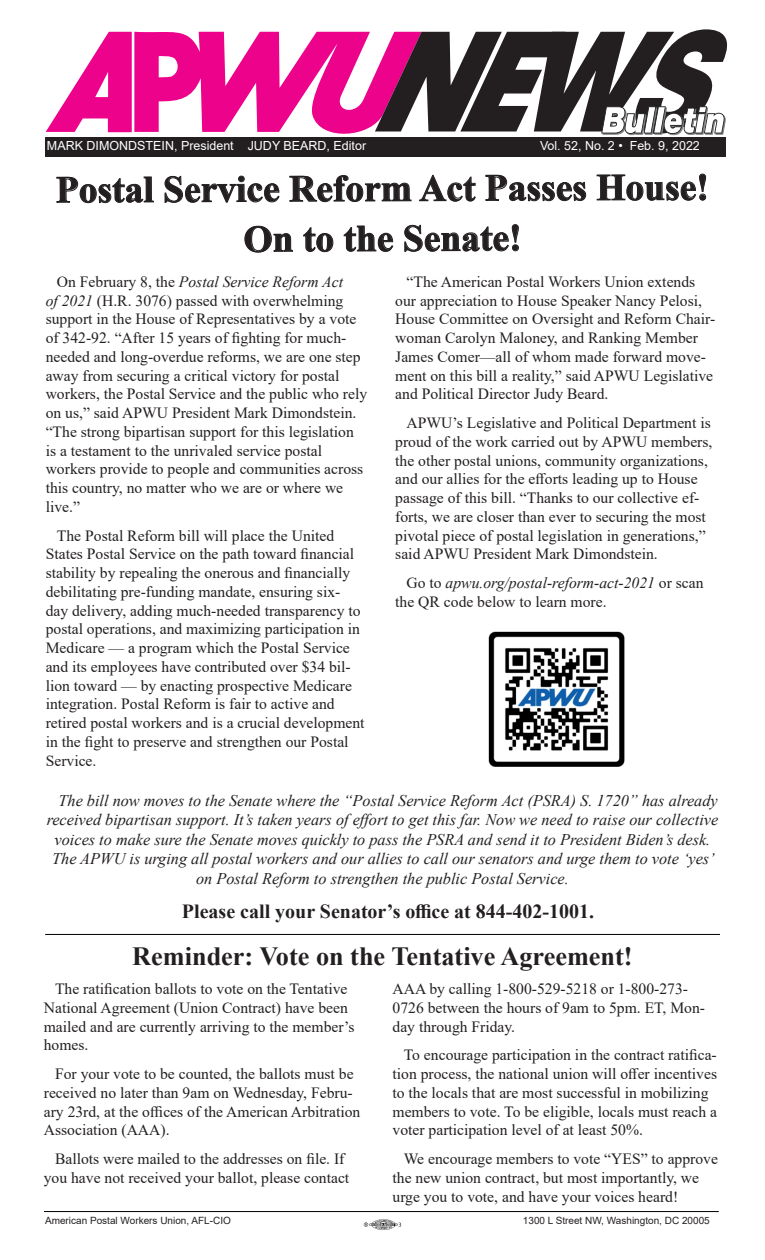
<style>
.page{position:relative;width:765px;height:1260px;background:#fff}
.page>*{position:absolute;margin:0;border:0;box-sizing:border-box;transform-origin:0 0}
.Headline{font:700 37.5px "Times New Roman";letter-spacing:-.005em;color:#231f20}
.t1{font:700 26.25px "Times New Roman";color:#231f20}
.t2{font:700 20px "Times New Roman";color:#231f20}
.t3{font:italic 16.25px "Times New Roman";color:#231f20}
.t4{font:15.62px/18.8px "Times New Roman";color:#231f20}
.t5{font:12.5px "Arial";color:#fff}
.t6{font:10px "Arial";color:#231f20}
.s1{font-style:italic}
</style>
<div class="page">
<svg style="left:364px;top:1219px;width:37px;height:11px"></svg>
<div style="left:46px;top:137px;width:680px;height:20px;background:#231f20"></div>
<svg style="left:46px;top:29px;width:681px;height:107px"></svg>
<svg style="left:56px;top:176px;width:98px;height:27px"></svg>
<svg style="left:164px;top:175px;width:116px;height:28px"></svg>
<svg style="left:289px;top:175px;width:123px;height:27px"></svg>
<svg style="left:419px;top:175px;width:57px;height:27px"></svg>
<svg style="left:485px;top:175px;width:101px;height:26px"></svg>
<svg style="left:596px;top:173px;width:110px;height:28px"></svg>
<svg style="left:244px;top:225px;width:49px;height:28px"></svg>
<svg style="left:303px;top:227px;width:31px;height:25px"></svg>
<svg style="left:344px;top:226px;width:49px;height:26px"></svg>
<svg style="left:404px;top:224px;width:115px;height:28px"></svg>
<hr style="left:44px;top:1211px;width:675px;height:1px;background:#000">
<hr style="left:45px;top:934px;width:675px;height:1px;background:#000">
<img style="left:488px;top:631px;width:137px;height:136px">
<p class="t5" style="left:47px;top:137px;width:321px">MARK DIMONDSTEIN, President JUDY BEARD, Editor</p>
<p class="t5" style="left:540px;top:137px;width:161px">Vol. 52, No. 2 • Feb. 9, 2022</p>
<p class="Headline" style="left:56px;top:161px;width:655px">Postal Service Reform Act Passes House!</p>
<p class="Headline" style="left:244px;top:211px;width:280px">On to the Senate!</p>
<p class="t4" style="left:46px;top:272px;width:323px;text-indent:11px">On February 8, the <span class="s1">Postal Service Reform Act<br>of 2021</span> (H.R. 3076) passed with overwhelming support in the House of Representatives by a vote of 342-92. “After 15 years of fighting for much&shy;needed and long-overdue reforms, we are one step away from securing a critical victory for postal workers, the Postal Service and the public who rely on us,” said APWU President Mark Dimondstein. “The strong bipartisan support for this legislation is a testament to the unrivaled service postal workers provide to people and communities across this country, no matter who we are or where we live.”</p>
<p class="t4" style="left:46px;top:526px;width:320px;text-indent:11px">The Postal Reform bill will place the United States Postal Service on the path toward financial stability by repealing the onerous and financially debilitating pre-funding mandate, ensuring six&shy;day delivery, adding much-needed transparency to postal operations, and maximizing participation in Medicare — a program which the Postal Service and its employees have contributed over $34 bil&shy;lion toward — by enacting prospective Medicare integration. Postal Reform is fair to active and retired postal workers and is a crucial development in the fight to preserve and strengthen our Postal Service.</p>
<p class="t4" style="left:395px;top:272px;width:321px;text-indent:11px">“The American Postal Workers Union extends our appreciation to House Speaker Nancy Pelosi, House Committee on Oversight and Reform Chair&shy;woman Carolyn Maloney, and Ranking Member James Comer—all of whom made forward move&shy;ment on this bill a reality,” said APWU Legislative and Political Director Judy Beard.</p>
<p class="t4" style="left:395px;top:413px;width:319px;text-indent:11px">APWU’s Legislative and Political Department is proud of the work carried out by APWU members, the other postal unions, community organizations, and our allies for the efforts leading up to House passage of this bill. “Thanks to our collective ef&shy;forts, we are closer than ever to securing the most pivotal piece of postal legislation in generations,” said APWU President Mark Dimondstein.</p>
<p class="t4" style="left:395px;top:573px;width:310px;text-indent:11px">Go to <span class="s1">apwu.org/postal-reform-act-2021</span> or scan the QR code below to learn more.</p>
<p class="t3" style="left:59px;top:789px;width:661px">The bill now moves to the Senate where the “Postal Service Reform Act (PSRA) S. 1720” has already</p>
<p class="t3" style="left:47px;top:809px;width:673px">received bipartisan support. It’s taken years of effort to get this far. Now we need to raise our collective</p>
<p class="t3" style="left:55px;top:828px;width:657px">voices to make sure the Senate moves quickly to pass the PSRA and send it to President Biden’s desk.</p>
<p class="t3" style="left:52px;top:848px;width:664px">The APWU is urging all postal workers and our allies to call our senators and urge them to vote ‘yes’</p>
<p class="t3" style="left:196px;top:867px;width:374px">on Postal Reform to strengthen the public Postal Service.</p>
<p class="t2" style="left:182px;top:897px;width:414px">Please call your Senator’s office at 844-402-1001.</p>
<p class="t1" style="left:132px;top:937px;width:502px">Reminder: Vote on the Tentative Agreement!</p>
<p class="t4" style="left:44px;top:979px;width:312px;text-indent:11px">The ratification ballots to vote on the Tentative National Agreement (Union Contract) have been mailed and are currently arriving to the member’s homes.</p>
<p class="t4" style="left:44px;top:1064px;width:318px;text-indent:11px">For your vote to be counted, the ballots must be received no later than 9am on Wednesday, Febru&shy;ary 23rd, at the offices of the American Arbitration Association (AAA).</p>
<p class="t4" style="left:44px;top:1149px;width:307px;text-align:center">Ballots were mailed to the addresses on file. If you have not received your ballot, please contact</p>
<p class="t4" style="left:393px;top:979px;width:314px">AAA by calling 1-800-529-5218 or 1-800-273-<br>0726 between the hours of 9am to 5pm. ET, Mon&shy;day through Friday.</p>
<p class="t4" style="left:393px;top:1045px;width:326px;text-indent:11px">To encourage participation in the contract ratifica&shy;tion process, the national union will offer incentives to the locals that are most successful in mobilizing members to vote. To be eligible, locals must reach a voter participation level of at least 50%.</p>
<p class="t4" style="left:393px;top:1149px;width:327px;text-indent:11px">We encourage members to vote “YES” to approve the new union contract, but most importantly, we urge you to vote, and have your voices heard!</p>
<p class="t6" style="left:45px;top:1214px;width:187px">American Postal Workers Union, AFL-CIO</p>
<p class="t6" style="left:523px;top:1214px;width:188px">1300 L Street NW, Washington, DC 20005</p>
</div>
